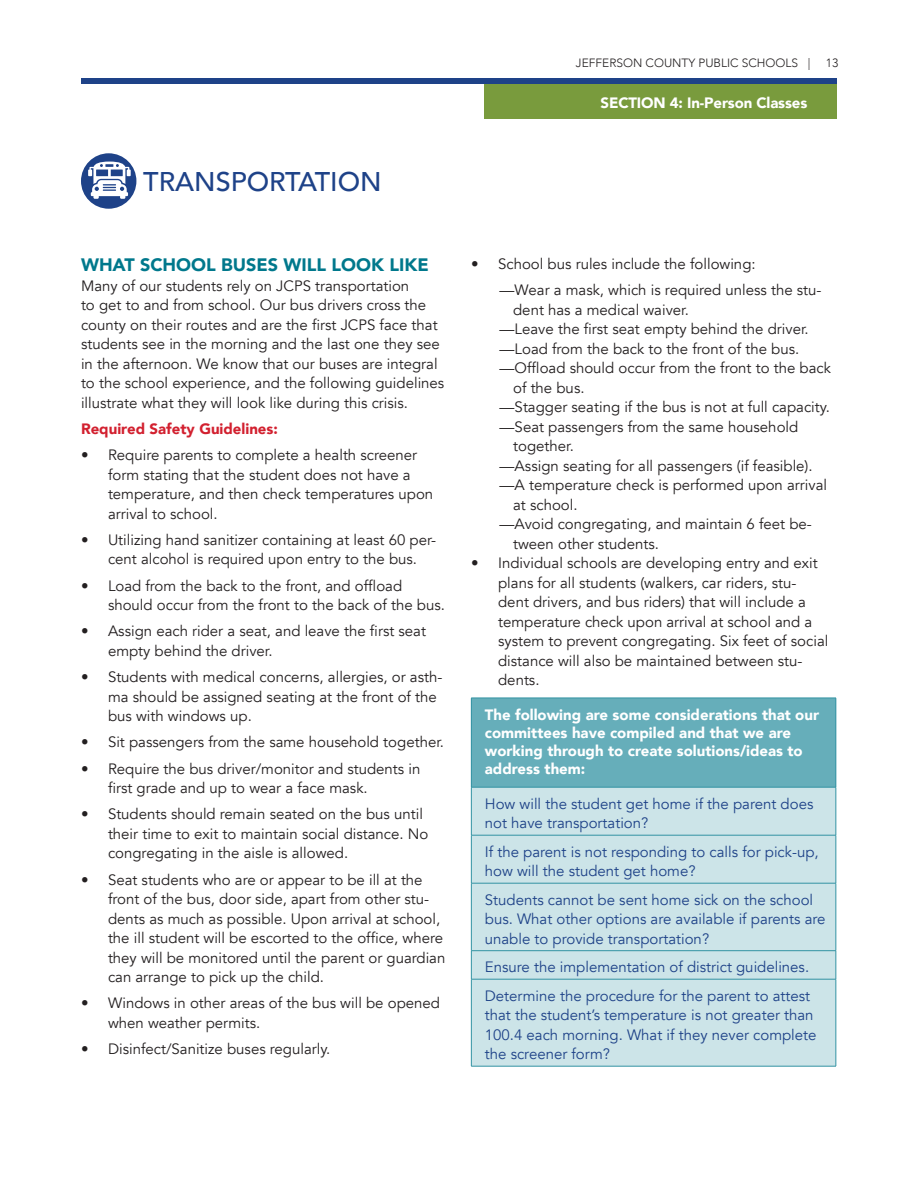
<style>
.page{position:relative;width:918px;height:1188px;background:#fff}
.page>*{position:absolute;margin:0;border:0;box-sizing:border-box;transform-origin:0 0}
.subhead{font:500 27px "Avenir";color:#1e4288}
.subhead2{font:900 18px "Avenir";color:#00788c}
.body{font:15px/19.5px "Avenir";color:#231f20}
.body-2{font:15px/19.5px "Avenir";color:#1e4288}
.body-3{font:900 15px/18px "Avenir";color:#fff}
.body-4{font:900 15px "Avenir";color:#d2202f}
.SECTION{font:900 15px "Avenir";letter-spacing:-.01em;color:#fff}
.t1{font:300 12px "Avenir";color:#231f20}
</style>
<div class="page">
<div style="left:484px;top:78px;width:353px;height:41px;background:#799b3d"></div>
<div style="left:81px;top:78px;width:756px;height:6px;background:#1e4288"></div>
<div style="left:81px;top:153px;width:55px;height:56px;background:#1e4288;border-radius:50%"></div>
<svg style="left:88px;top:162px;width:43px;height:37px"></svg>
<div style="left:471px;top:698px;width:365px;height:89px;background:#66aeba"></div>
<div style="left:472px;top:788px;width:364px;height:278px;background:#cce4e8"></div>
<hr style="left:471px;top:698px;width:365px;height:1px;background:#3393a3">
<hr style="left:471px;top:698px;width:1px;height:89px;background:#3393a3">
<hr style="left:836px;top:698px;width:1px;height:89px;background:#3393a3">
<hr style="left:471px;top:787px;width:365px;height:1px;background:#3393a3">
<hr style="left:471px;top:787px;width:1px;height:48px;background:#3393a3">
<hr style="left:836px;top:787px;width:1px;height:48px;background:#3393a3">
<hr style="left:471px;top:835px;width:365px;height:1px;background:#3393a3">
<hr style="left:471px;top:835px;width:1px;height:48px;background:#3393a3">
<hr style="left:836px;top:835px;width:1px;height:48px;background:#3393a3">
<hr style="left:471px;top:883px;width:365px;height:1px;background:#3393a3">
<hr style="left:471px;top:883px;width:1px;height:68px;background:#3393a3">
<hr style="left:836px;top:883px;width:1px;height:68px;background:#3393a3">
<hr style="left:471px;top:950px;width:365px;height:1px;background:#3393a3">
<svg style="left:471px;top:951px;width:1px;height:28px"></svg>
<svg style="left:836px;top:951px;width:1px;height:28px"></svg>
<hr style="left:471px;top:979px;width:365px;height:1px;background:#3393a3">
<hr style="left:471px;top:979px;width:1px;height:87px;background:#3393a3">
<hr style="left:836px;top:979px;width:1px;height:87px;background:#3393a3">
<hr style="left:471px;top:1066px;width:365px;height:1px;background:#3393a3">
<p class="subhead" style="left:143px;top:158px;width:240px">TRANSPORTATION</p>
<p class="subhead2" style="left:81px;top:249px;width:349px">WHAT SCHOOL BUSES WILL LOOK LIKE</p>
<p class="body" style="left:81px;top:276px;width:365px">Many of our students rely on JCPS transportation<br>to get to and from school. Our bus drivers cross the county on their routes and are the first JCPS face that students see in the morning and the last one they see in the afternoon. We know that our buses are integral to the school experience, and the following guidelines illustrate what they will look like during this crisis.</p>
<p class="body-4" style="left:81px;top:416px;width:198px">Required Safety Guidelines:</p>
<p class="body" style="left:108px;top:445px;width:327px;text-indent:-27px">• Require parents to complete a health screener form stating that the student does not have a temperature, and then check temperatures upon arrival to school.</p>
<p class="body" style="left:81px;top:530px;width:357px;text-align:center">• Utilizing hand sanitizer containing at least 60 per&shy;cent alcohol is required upon entry to the bus.</p>
<p class="body" style="left:108px;top:576px;width:338px;text-indent:-27px">• Load from the back to the front, and offload should occur from the front to the back of the bus.</p>
<p class="body" style="left:108px;top:622px;width:320px;text-indent:-27px">• Assign each rider a seat, and leave the first seat empty behind the driver.</p>
<p class="body" style="left:108px;top:667px;width:336px;text-indent:-27px">• Students with medical concerns, allergies, or asth&shy;ma should be assigned seating at the front of the bus with windows up.</p>
<p class="body" style="left:81px;top:733px;width:365px">• Sit passengers from the same household together.</p>
<p class="body" style="left:108px;top:759px;width:314px;text-indent:-27px">• Require the bus driver/monitor and students in first grade and up to wear a face mask.</p>
<p class="body" style="left:108px;top:805px;width:322px;text-indent:-27px">• Students should remain seated on the bus until their time to exit to maintain social distance. No congregating in the aisle is allowed.</p>
<p class="body" style="left:108px;top:870px;width:339px;text-indent:-27px">• Seat students who are or appear to be ill at the front of the bus, door side, apart from other stu&shy;dents as much as possible. Upon arrival at school, the ill student will be escorted to the office, where they will be monitored until the parent or guardian can arrange to pick up the child.</p>
<p class="body" style="left:108px;top:994px;width:334px;text-indent:-27px">• Windows in other areas of the bus will be opened when weather permits.</p>
<p class="body" style="left:81px;top:1039px;width:251px">• Disinfect/Sanitize buses regularly.</p>
<p class="t1" style="left:576px;top:56px;width:236px">JEFFERSON COUNTY PUBLIC SCHOOLS |</p>
<p class="t1" style="left:826px;top:56px;width:14px">13</p>
<p class="SECTION" style="left:601px;top:90px;width:208px">SECTION 4: In-Person Classes</p>
<p class="body" style="left:471px;top:254px;width:286px">• School bus rules include the following:</p>
<p class="body" style="left:513px;top:280px;width:310px;text-indent:-14px">—Wear a mask, which is required unless the stu&shy;dent has a medical waiver.</p>
<p class="body" style="left:500px;top:319px;width:311px">—Leave the first seat empty behind the driver.</p>
<p class="body" style="left:500px;top:339px;width:301px">—Load from the back to the front of the bus.</p>
<p class="body" style="left:513px;top:358px;width:319px;text-indent:-14px">—Offload should occur from the front to the back of the bus.</p>
<p class="body" style="left:500px;top:397px;width:332px">—Stagger seating if the bus is not at full capacity.</p>
<p class="body" style="left:513px;top:417px;width:287px;text-indent:-14px">—Seat passengers from the same household together.</p>
<p class="body" style="left:500px;top:456px;width:315px">—Assign seating for all passengers (if feasible).</p>
<p class="body" style="left:513px;top:475px;width:315px;text-indent:-14px">—A temperature check is performed upon arrival at school.</p>
<p class="body" style="left:513px;top:514px;width:300px;text-indent:-14px">—Avoid congregating, and maintain 6 feet be&shy;tween other students.</p>
<p class="body" style="left:498px;top:553px;width:332px;text-indent:-27px">• Individual schools are developing entry and exit plans for all students (walkers, car riders, stu&shy;dent drivers, and bus riders) that will include a temperature check upon arrival at school and a system to prevent congregating. Six feet of social distance will also be maintained between stu&shy;dents.</p>
<p class="body-3" style="left:485px;top:705px;width:336px">The following are some considerations that our committees have compiled and that we are working through to create solutions/ideas to address them:</p>
<p class="body-2" style="left:485px;top:794px;width:330px">How will the student get home if the parent does not have transportation?</p>
<p class="body-2" style="left:485px;top:842px;width:335px">If the parent is not responding to calls for pick-up, how will the student get home?</p>
<p class="body-2" style="left:485px;top:890px;width:342px">Students cannot be sent home sick on the school bus. What other options are available if parents are unable to provide transportation?</p>
<p class="body-2" style="left:485px;top:958px;width:326px">Ensure the implementation of district guidelines.</p>
<p class="body-2" style="left:485px;top:986px;width:333px">Determine the procedure for the parent to attest that the student’s temperature is not greater than 100.4 each morning. What if they never complete the screener form?</p>
</div>
